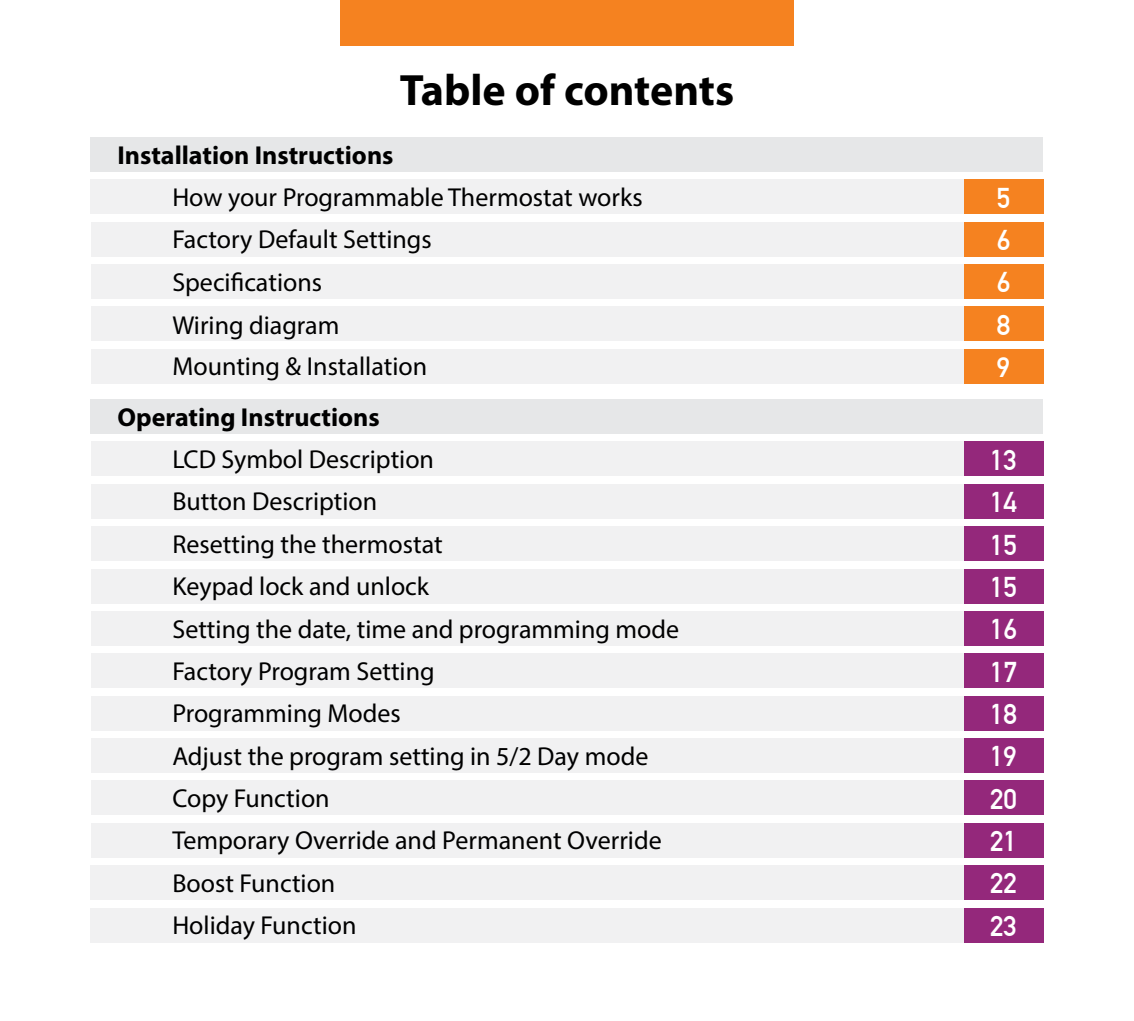
<style>
.page{position:relative;width:1134px;height:1021px;background:#fff}
.page>*{position:absolute;margin:0;border:0;box-sizing:border-box;transform-origin:0 0}
.t1{font:700 44px "Myriad Pro";color:#000}
.t2{font:700 28px "DIN Alternate";color:#fff}
.t3{font:26px "Myriad Pro";color:#000}
.t4{font:700 26px "Myriad Pro";color:#000}
</style>
<div class="page">
<div style="left:91px;top:137px;width:952px;height:34px;background:#e6e7e8"></div>
<div style="left:964px;top:180px;width:79px;height:34px;background:#f58220"></div>
<div style="left:91px;top:180px;width:873px;height:34px;background:#f1f1f2"></div>
<div style="left:91px;top:307px;width:909px;height:34px;background:#f1f1f2"></div>
<div style="left:964px;top:307px;width:79px;height:34px;background:#f58220"></div>
<div style="left:91px;top:349px;width:909px;height:34px;background:#f1f1f2"></div>
<div style="left:964px;top:349px;width:79px;height:34px;background:#f58220"></div>
<div style="left:91px;top:399px;width:952px;height:34px;background:#e6e7e8"></div>
<div style="left:340px;top:0;width:454px;height:45px;background:#f58220"></div>
<div style="left:91px;top:222px;width:909px;height:34px;background:#f1f1f2"></div>
<div style="left:964px;top:222px;width:79px;height:34px;background:#f58220"></div>
<div style="left:91px;top:264px;width:909px;height:34px;background:#f1f1f2"></div>
<div style="left:964px;top:264px;width:79px;height:34px;background:#f58220"></div>
<div style="left:91px;top:526px;width:909px;height:34px;background:#f1f1f2"></div>
<div style="left:964px;top:526px;width:79px;height:34px;background:#94287b"></div>
<div style="left:91px;top:611px;width:909px;height:34px;background:#f1f1f2"></div>
<div style="left:964px;top:611px;width:79px;height:34px;background:#94287b"></div>
<div style="left:91px;top:653px;width:909px;height:34px;background:#f1f1f2"></div>
<div style="left:964px;top:653px;width:79px;height:34px;background:#94287b"></div>
<div style="left:91px;top:484px;width:909px;height:34px;background:#f1f1f2"></div>
<div style="left:964px;top:484px;width:79px;height:34px;background:#94287b"></div>
<div style="left:91px;top:442px;width:909px;height:34px;background:#f1f1f2"></div>
<div style="left:964px;top:442px;width:79px;height:34px;background:#94287b"></div>
<div style="left:91px;top:780px;width:909px;height:35px;background:#f1f1f2"></div>
<div style="left:964px;top:780px;width:79px;height:35px;background:#94287b"></div>
<div style="left:91px;top:823px;width:909px;height:34px;background:#f1f1f2"></div>
<div style="left:964px;top:823px;width:79px;height:34px;background:#94287b"></div>
<div style="left:91px;top:865px;width:873px;height:34px;background:#f1f1f2"></div>
<div style="left:964px;top:865px;width:79px;height:34px;background:#94287b"></div>
<div style="left:91px;top:569px;width:909px;height:34px;background:#f1f1f2"></div>
<div style="left:964px;top:569px;width:79px;height:34px;background:#94287b"></div>
<div style="left:91px;top:908px;width:941px;height:34px;background:#f1f1f2"></div>
<div style="left:964px;top:908px;width:79px;height:34px;background:#94287b"></div>
<div style="left:91px;top:696px;width:909px;height:34px;background:#f1f1f2"></div>
<div style="left:964px;top:696px;width:79px;height:34px;background:#94287b"></div>
<div style="left:91px;top:738px;width:909px;height:34px;background:#f1f1f2"></div>
<div style="left:964px;top:738px;width:79px;height:34px;background:#94287b"></div>
<h1 class="t1" style="left:400px;top:61px;width:336px">Table of contents</h1>
<p class="t4" style="left:117px;top:138px;width:278px">Installation Instructions</p>
<p class="t3" style="left:172px;top:181px;width:472px">How your Programmable Thermostat works</p>
<p class="t2" style="left:997px;top:176px;width:15px">5</p>
<p class="t3" style="left:172px;top:223px;width:261px">Factory Default Settings</p>
<p class="t2" style="left:997px;top:219px;width:15px">6</p>
<p class="t3" style="left:172px;top:266px;width:151px">Specifications</p>
<p class="t2" style="left:997px;top:261px;width:15px">6</p>
<p class="t3" style="left:172px;top:309px;width:169px">Wiring diagram</p>
<p class="t2" style="left:997px;top:303px;width:15px">8</p>
<p class="t3" style="left:172px;top:350px;width:256px">Mounting &amp; Installation</p>
<p class="t2" style="left:997px;top:346px;width:15px">9</p>
<p class="t4" style="left:117px;top:400px;width:264px">Operating Instructions</p>
<p class="t3" style="left:172px;top:443px;width:263px">LCD Symbol Description</p>
<p class="t2" style="left:990px;top:438px;width:28px">13</p>
<p class="t3" style="left:172px;top:485px;width:206px">Button Description</p>
<p class="t2" style="left:990px;top:481px;width:28px">14</p>
<p class="t3" style="left:172px;top:528px;width:272px">Resetting the thermostat</p>
<p class="t2" style="left:990px;top:523px;width:28px">15</p>
<p class="t3" style="left:172px;top:570px;width:258px">Keypad lock and unlock</p>
<p class="t2" style="left:990px;top:565px;width:28px">15</p>
<p class="t3" style="left:172px;top:612px;width:508px">Setting the date, time and programming mode</p>
<p class="t2" style="left:990px;top:608px;width:28px">16</p>
<p class="t3" style="left:172px;top:655px;width:264px">Factory Program Setting</p>
<p class="t2" style="left:990px;top:650px;width:28px">17</p>
<p class="t3" style="left:172px;top:697px;width:230px">Programming Modes</p>
<p class="t2" style="left:990px;top:692px;width:28px">18</p>
<p class="t3" style="left:172px;top:740px;width:477px">Adjust the program setting in 5/2 Day mode</p>
<p class="t2" style="left:990px;top:735px;width:28px">19</p>
<p class="t3" style="left:172px;top:782px;width:159px">Copy Function</p>
<p class="t2" style="left:990px;top:777px;width:28px">20</p>
<p class="t3" style="left:172px;top:824px;width:491px">Temporary Override and Permanent Override</p>
<p class="t2" style="left:990px;top:820px;width:28px">21</p>
<p class="t3" style="left:172px;top:867px;width:165px">Boost Function</p>
<p class="t2" style="left:990px;top:862px;width:28px">22</p>
<p class="t3" style="left:172px;top:909px;width:186px">Holiday Function</p>
<p class="t2" style="left:990px;top:904px;width:28px">23</p>
</div>
